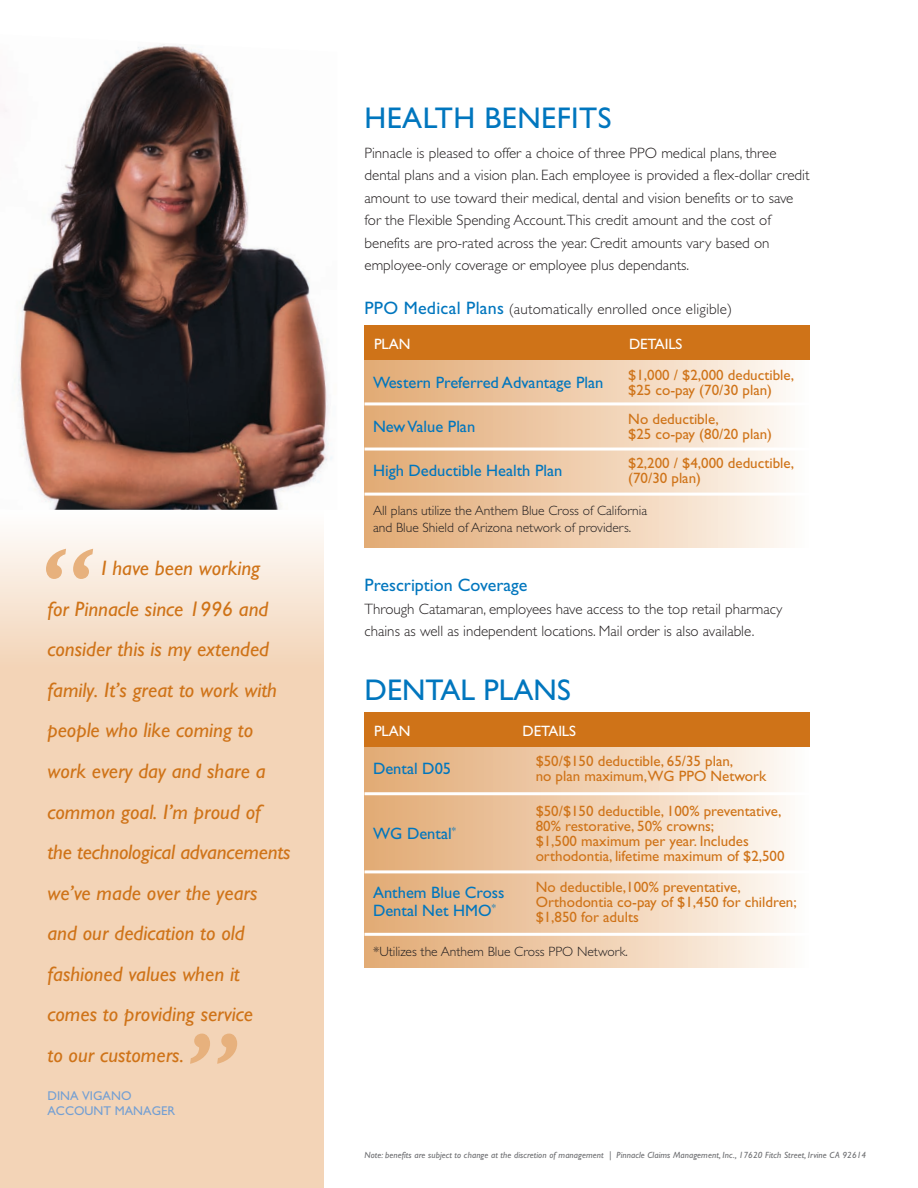
<style>
.page{position:relative;width:918px;height:1188px;background:#fff}
.page>*{position:absolute;margin:0;border:0;box-sizing:border-box;transform-origin:0 0}
.t1{font:italic 126px "Gill Sans Std";color:#e7b17d}
.Subhead_All_Caps_Blu{font:30px "Gill Sans Std";letter-spacing:.015em;color:#0076be}
.t2{font:italic 21px/40.5px "Gill Sans Std";color:#cf7318}
.t3{font:18px "Gill Sans Std";color:#0076be}
.Copy{font:16.5px/18px "Gill Sans Std";color:#0076be}
.Subhead_All_Caps_Blu-2{font:300 15px/22.5px "Gill Sans Std";color:#231f20}
.Copy-2{font:15px/15px "Gill Sans Std";color:#cf7318}
.Copy-3{font:15px "Gill Sans Std";letter-spacing:-.01em;color:#fff}
.t4{font:300 13.5px/16.5px "Gill Sans Std";color:#231f20}
.t5{font:12.75px/15.3px "Gill Sans Std";color:#739fd3}
.Subhead{font:italic 9px "Gill Sans Std";letter-spacing:.01em;color:#6c6d70}
.s1{font-weight:400;font-size:18px;color:#0076be}
</style>
<div class="page">
<svg style="left:0;top:532px;width:324px;height:656px;background:#f3d7bd"></svg>
<img style="left:3px;top:44px;width:329px;height:466px">
<div style="left:364px;top:360px;width:446px;height:188px;background:linear-gradient(to right,#e2a871,#fefaf6)"></div>
<hr style="left:364px;top:402px;width:446px;height:3px;background:#fff">
<hr style="left:364px;top:448px;width:446px;height:3px;background:#fff">
<hr style="left:364px;top:493px;width:446px;height:3px;background:#fff">
<div style="left:364px;top:326px;width:446px;height:34px;background:#cf7318"></div>
<div style="left:364px;top:747px;width:446px;height:220px;background:linear-gradient(to right,#e2a872,#fefaf6)"></div>
<hr style="left:364px;top:792px;width:446px;height:3px;background:#fff">
<hr style="left:364px;top:870px;width:446px;height:3px;background:#fff">
<hr style="left:364px;top:933px;width:446px;height:3px;background:#fff">
<div style="left:364px;top:713px;width:446px;height:34px;background:#cf7318"></div>
<p class="t1" style="left:38px;top:521px;width:53px">“</p>
<p class="t2" style="left:47px;top:548px;width:245px;text-indent:54px">I have been working<br>for Pinnacle since 1996 and consider this is my extended family. It’s great to work with people who like coming to work every day and share a common goal. I’m proud of the technological advancements we’ve made over the years and our dedication to old fashioned values when it comes to providing service<br>to our customers.</p>
<p class="t5" style="left:47px;top:1088px;width:129px">DINA VIGANO<br>ACCOUNT MANAGER</p>
<p class="t1" style="left:182px;top:1006px;width:53px">”</p>
<p class="Subhead_All_Caps_Blu" style="left:364px;top:101px;width:248px">HEALTH BENEFITS</p>
<p class="Subhead_All_Caps_Blu-2" style="left:364px;top:142px;width:447px">Pinnacle is pleased to offer a choice of three PPO medical plans, three dental plans and a vision plan. Each employee is provided a flex-dollar credit amount to use toward their medical, dental and vision benefits or to save for the Flexible Spending Account.This credit amount and the cost of benefits are pro-rated across the year. Credit amounts vary based on employee-only coverage or employee plus dependants.</p>
<p class="Subhead_All_Caps_Blu-2" style="left:364px;top:298px;width:369px"><span class="s1">PPO Medical Plans</span> (automatically enrolled once eligible)</p>
<p class="Copy-3" style="left:374px;top:336px;width:38px">PLAN</p>
<p class="Copy-3" style="left:629px;top:336px;width:55px">DETAILS</p>
<p class="Copy" style="left:373px;top:373px;width:232px">Western Preferred Advantage Plan</p>
<p class="Copy-2" style="left:628px;top:367px;width:167px">$1,000 / $2,000 deductible, $25 co-pay (70/30 plan)</p>
<p class="Copy" style="left:373px;top:417px;width:104px">New Value Plan</p>
<p class="Copy-2" style="left:628px;top:411px;width:145px">No deductible,<br>$25 co-pay (80/20 plan)</p>
<p class="Copy" style="left:373px;top:462px;width:191px">High Deductible Health Plan</p>
<p class="Copy-2" style="left:628px;top:456px;width:167px">$2,200 / $4,000 deductible, (70/30 plan)</p>
<p class="t4" style="left:373px;top:503px;width:276px">All plans utilize the Anthem Blue Cross of California and Blue Shield of Arizona network of providers.</p>
<p class="t3" style="left:364px;top:575px;width:165px">Prescription Coverage</p>
<p class="Subhead_All_Caps_Blu-2" style="left:364px;top:598px;width:419px">Through Catamaran, employees have access to the top retail pharmacy chains as well as independent locations. Mail order is also available.</p>
<p class="Subhead_All_Caps_Blu" style="left:364px;top:673px;width:208px">DENTAL PLANS</p>
<p class="Copy-3" style="left:374px;top:722px;width:38px">PLAN</p>
<p class="Copy-3" style="left:523px;top:722px;width:55px">DETAILS</p>
<p class="Copy" style="left:373px;top:759px;width:80px">Dental D05</p>
<p class="Copy-2" style="left:536px;top:753px;width:232px">$50/$150 deductible, 65/35 plan,<br>no plan maximum,WG PPO Network</p>
<p class="Copy" style="left:373px;top:825px;width:84px">WG Dental<sup>*</sup></p>
<p class="Copy-2" style="left:536px;top:804px;width:250px">$50/$150 deductible, 100% preventative, 80% restorative, 50% crowns;<br>$1,500 maximum per year. Includes orthodontia, lifetime maximum of $2,500</p>
<p class="Copy" style="left:373px;top:884px;width:133px">Anthem Blue Cross<br>Dental Net HMO<sup>*</sup></p>
<p class="Copy-2" style="left:536px;top:879px;width:263px">No deductible,100% preventative,<br>Orthodontia co-pay of $1,450 for children; $1,850 for adults</p>
<p class="t4" style="left:373px;top:944px;width:256px">*Utilizes the Anthem Blue Cross PPO Network.</p>
<p class="Subhead" style="left:364px;top:1150px;width:503px">Note: benefits are subject to change at the discretion of management | Pinnacle Claims Management, Inc., 17620 Fitch Street, Irvine CA 92614</p>
</div>
